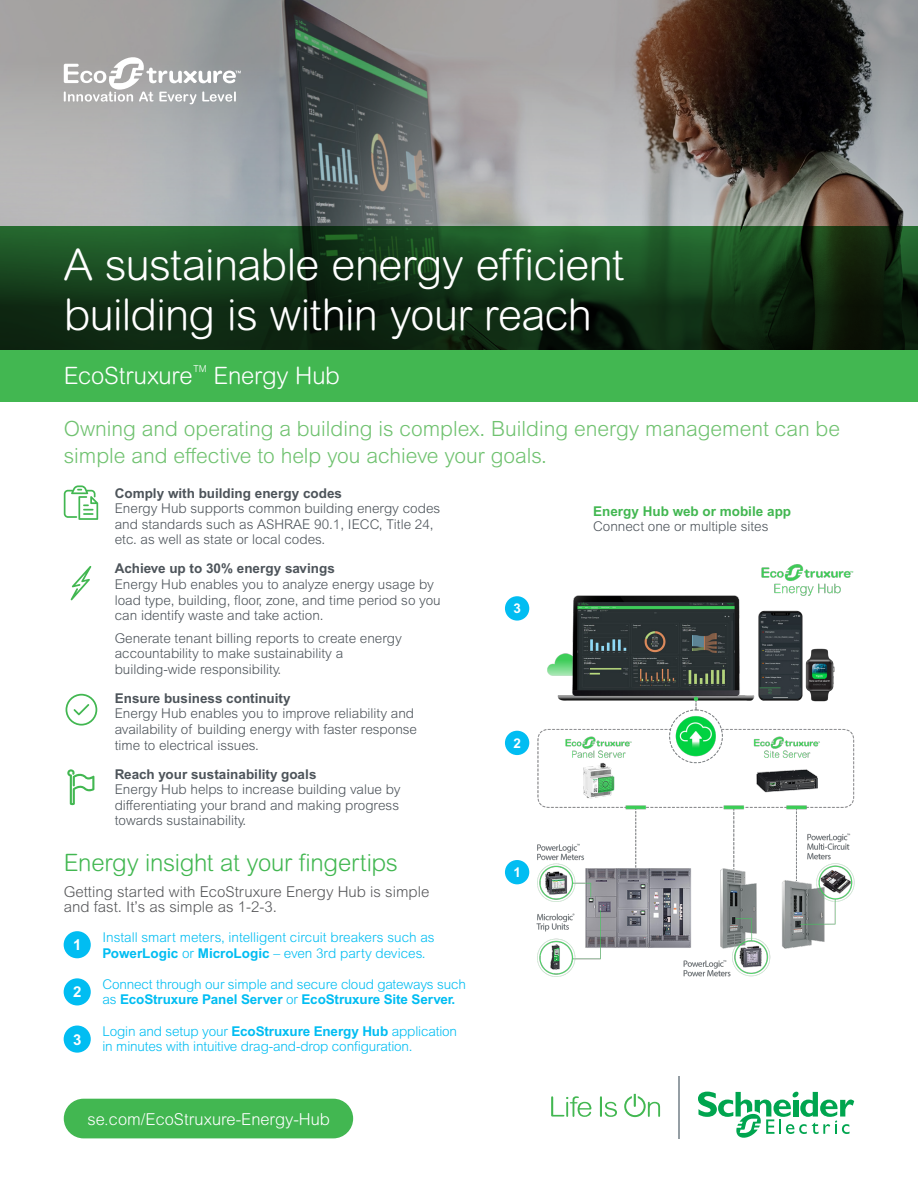
<style>
.page{position:relative;width:918px;height:1188px;background:#fff}
.page>*{position:absolute;margin:0;border:0;box-sizing:border-box;transform-origin:0 0}
.t1{font:300 43.5px/49.5px "Arial Rounded MT Std";letter-spacing:-.015em;color:#fff}
.t2{font:300 24px "Arial Rounded MT Std";letter-spacing:-.01em;color:#42b751}
._01_Headline{font:300 24px "Arial Rounded MT Std";letter-spacing:-.01em;color:#fff}
.t3{font:300 21px/27px "Arial MT Pro";color:#70c270}
.Body_Copy{font:300 16.5px "Arial Rounded MT Std";color:#fff}
.t4{font:300 15px/15.6px "Arial MT Pro";color:#57585a}
.t5{font:700 15px "Arial MT Pro";color:#fff}
.t6{font:300 13.5px/15.6px "Arial MT Pro";color:#4d545a}
.t7{font:300 13.5px/15.6px "Arial MT Pro";letter-spacing:-.01em;color:#01bdf2}
.t8{font:700 13.5px "Arial MT Pro";color:#4d545a}
.t9{font:700 13.5px "Arial MT Pro";color:#42b751}
.t10{font:700 13.5px "Arial MT Pro";color:#fff}
._01_Headline-2{font:300 9.6px "Arial Rounded MT Std";color:#fff}
.s1{font-weight:700}
</style>
<div class="page">
<svg style="left:0;top:0;width:918px;height:227px;background:#838281"></svg>
<div style="left:0;top:346px;width:918px;height:55px;background:#42b751"></div>
<svg style="left:0;top:227px;width:918px;height:119px;background:#133818"></svg>
<svg style="left:551px;top:1096px;width:40px;height:21px"></svg>
<svg style="left:600px;top:1096px;width:17px;height:21px"></svg>
<svg style="left:624px;top:1094px;width:36px;height:23px"></svg>
<svg style="left:698px;top:1091px;width:156px;height:47px"></svg>
<hr style="left:679px;top:1076px;width:1px;height:62px;background:#959ea4">
<div style="left:64px;top:1099px;width:289px;height:39px;background:#42b751;border-radius:20px"></div>
<svg style="left:64px;top:485px;width:34px;height:35px"></svg>
<svg style="left:71px;top:566px;width:20px;height:34px"></svg>
<svg style="left:66px;top:694px;width:31px;height:32px"></svg>
<svg style="left:67px;top:769px;width:27px;height:37px"></svg>
<svg style="left:64px;top:55px;width:177px;height:49px"></svg>
<div style="left:505px;top:596px;width:24px;height:25px;background:#01bdf2;border-radius:50%"></div>
<div style="left:505px;top:731px;width:24px;height:24px;background:#01bdf2;border-radius:50%"></div>
<div style="left:505px;top:860px;width:24px;height:24px;background:#01bdf2;border-radius:50%"></div>
<div style="left:64px;top:931px;width:27px;height:27px;background:#01bdf2;border-radius:50%"></div>
<div style="left:64px;top:978px;width:27px;height:27px;background:#01bdf2;border-radius:50%"></div>
<div style="left:64px;top:1026px;width:27px;height:27px;background:#01bdf2;border-radius:50%"></div>
<img style="left:527px;top:564px;width:328px;height:413px">
<p class="t1" style="left:64px;top:240px;width:562px">A sustainable energy efficient building is within your reach</p>
<p class="_01_Headline" style="left:64px;top:361px;width:130px">EcoStruxure</p>
<p class="_01_Headline-2" style="left:193px;top:363px;width:15px">TM</p>
<p class="_01_Headline" style="left:214px;top:361px;width:128px">Energy Hub</p>
<p class="t3" style="left:64px;top:415px;width:778px">Owning and operating a building is complex. Building energy management can be simple and effective to help you achieve your goals.</p>
<p class="t8" style="left:115px;top:485px;width:229px">Comply with building energy codes</p>
<p class="t6" style="left:115px;top:501px;width:327px">Energy Hub supports common building energy codes and standards such as ASHRAE 90.1, IECC, Title 24, etc. as well as state or local codes.</p>
<p class="t8" style="left:115px;top:561px;width:222px">Achieve up to 30% energy savings</p>
<p class="t6" style="left:115px;top:577px;width:328px">Energy Hub enables you to analyze energy usage by load type, building, floor, zone, and time period so you can identify waste and take action.</p>
<p class="t6" style="left:115px;top:630px;width:289px">Generate tenant billing reports to create energy accountability to make sustainability a building-wide responsibility.</p>
<p class="t8" style="left:115px;top:690px;width:177px">Ensure business continuity</p>
<p class="t6" style="left:115px;top:706px;width:304px">Energy Hub enables you to improve reliability and availability of building energy with faster response time to electrical issues.</p>
<p class="t8" style="left:115px;top:766px;width:203px">Reach your sustainability goals</p>
<p class="t6" style="left:115px;top:782px;width:287px;text-align:justify">Energy Hub helps to increase building value by differentiating your brand and making progress towards sustainability.</p>
<p class="t9" style="left:593px;top:503px;width:200px">Energy Hub web or mobile app</p>
<p class="t6" style="left:593px;top:519px;width:177px">Connect one or multiple sites</p>
<p class="t10" style="left:513px;top:601px;width:9px">3</p>
<p class="t10" style="left:513px;top:735px;width:9px">2</p>
<p class="t2" style="left:64px;top:849px;width:336px">Energy insight at your fingertips</p>
<p class="t4" style="left:64px;top:884px;width:367px">Getting started with EcoStruxure Energy Hub is simple and fast. It’s as simple as 1-2-3.</p>
<p class="t7" style="left:102px;top:930px;width:334px">Install smart meters, intelligent circuit breakers such as<br><span class="s1">PowerLogic</span> or <span class="s1">MicroLogic</span> – even 3rd party devices.</p>
<p class="t7" style="left:102px;top:977px;width:365px">Connect through our simple and secure cloud gateways such as <span class="s1">EcoStruxure Panel Server</span> or <span class="s1">EcoStruxure Site Server.</span></p>
<p class="t7" style="left:102px;top:1023px;width:356px">Login and setup your <span class="s1">EcoStruxure Energy Hub</span> application in minutes with intuitive drag-and-drop configuration.</p>
<p class="t5" style="left:73px;top:936px;width:10px">1</p>
<p class="t5" style="left:73px;top:983px;width:10px">2</p>
<p class="t5" style="left:73px;top:1030px;width:10px">3</p>
<p class="Body_Copy" style="left:87px;top:1109px;width:244px">se.com/EcoStruxure-Energy-Hub</p>
<p class="t10" style="left:513px;top:864px;width:9px">1</p>
</div>
